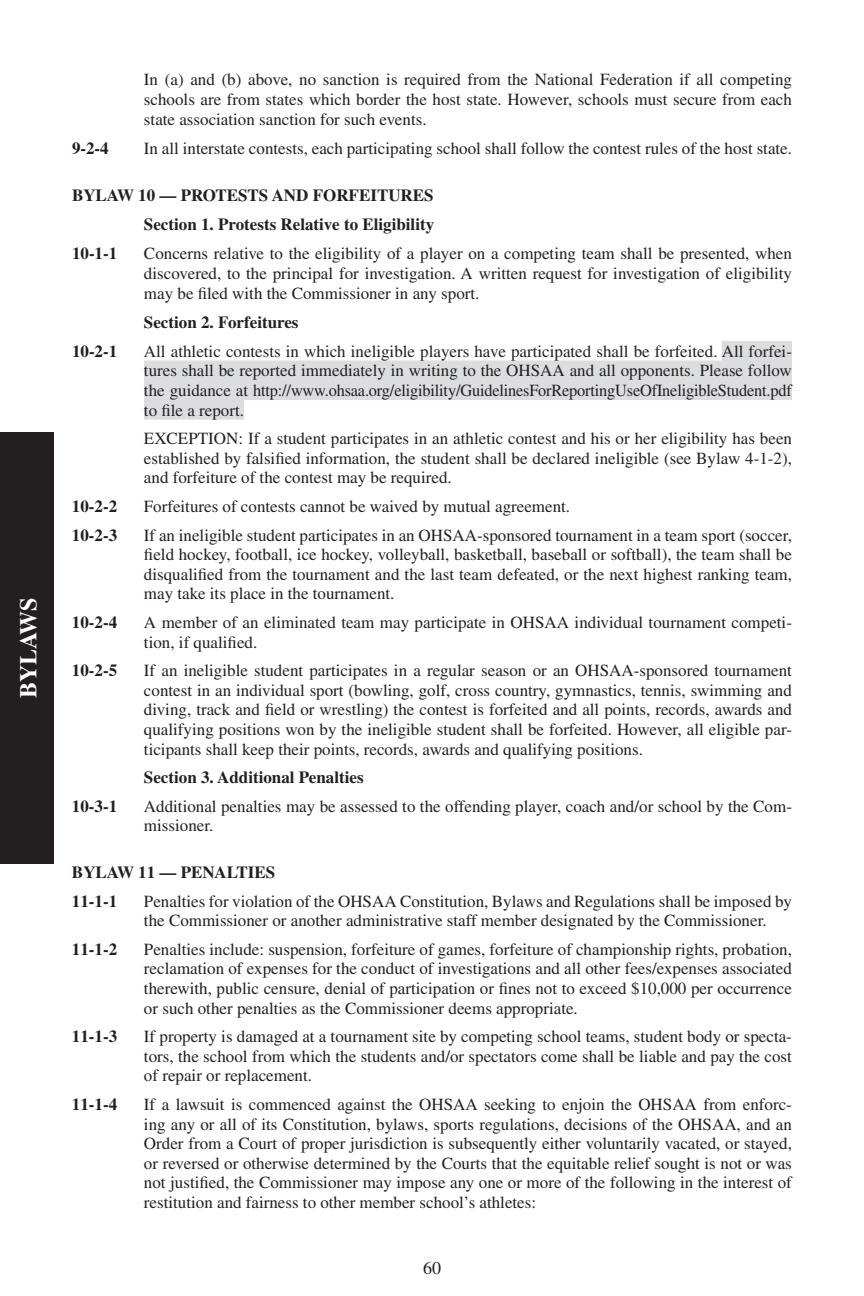
<style>
.page{position:relative;width:864px;height:1296px;background:#fff}
.page>*{position:absolute;margin:0;border:0;box-sizing:border-box;transform-origin:0 0}
.t1{font:700 24px "Times";color:#fff}
.t2{font:18px "Times";color:#231f20}
.t3{font:17px/19.6px "Times";color:#231f20;text-align:justify}
.t4{font:700 17px/28.6px "Times";color:#231f20}
</style>
<div class="page">
<div style="left:0;top:432px;width:54px;height:432px;background:#231f20"></div>
<div style="left:722px;top:341px;width:70px;height:20px;background:#dcdddf"></div>
<div style="left:144px;top:360px;width:648px;height:20px;background:#dcdddf"></div>
<div style="left:144px;top:380px;width:648px;height:20px;background:#dcdddf"></div>
<div style="left:144px;top:400px;width:100px;height:20px;background:#dcdddf"></div>
<h1 class="t1" style="left:14px;top:698px;width:102px;rotate:-90deg">BYLAWS</h1>
<p class="t3" style="left:144px;top:70px;width:650px">In (a) and (b) above, no sanction is required from the National Federation if all competing schools are from states which border the host state. However, schools must secure from each state association sanction for such events.</p>
<p class="t4" style="left:72px;top:134px;width:38px">9-2-4</p>
<p class="t3" style="left:144px;top:139px;width:650px">In all interstate contests, each participating school shall follow the contest rules of the host state.</p>
<p class="t4" style="left:72px;top:181px;width:363px">BYLAW 10 — PROTESTS AND FORFEITURES</p>
<p class="t4" style="left:144px;top:210px;width:292px">Section 1. Protests Relative to Eligibility</p>
<p class="t4" style="left:72px;top:239px;width:47px">10-1-1</p>
<p class="t3" style="left:144px;top:244px;width:650px">Concerns relative to the eligibility of a player on a competing team shall be presented, when discovered, to the principal for investigation. A written request for investigation of eligibility may be filed with the Commissioner in any sport.</p>
<p class="t4" style="left:144px;top:308px;width:156px">Section 2. Forfeitures</p>
<p class="t4" style="left:72px;top:336px;width:47px">10-2-1</p>
<p class="t3" style="left:144px;top:341px;width:650px">All athletic contests in which ineligible players have participated shall be forfeited. All forfei&shy;tures shall be reported immediately in writing to the OHSAA and all opponents. Please follow the guidance at http://www.ohsaa.org/eligibility/GuidelinesForReportingUseOfIneligibleStudent.pdf to file a report.</p>
<p class="t3" style="left:144px;top:429px;width:650px">EXCEPTION: If a student participates in an athletic contest and his or her eligibility has been established by falsified information, the student shall be declared ineligible (see Bylaw 4-1-2), and forfeiture of the contest may be required.</p>
<p class="t4" style="left:72px;top:492px;width:47px">10-2-2</p>
<p class="t3" style="left:144px;top:497px;width:428px">Forfeitures of contests cannot be waived by mutual agreement.</p>
<p class="t4" style="left:72px;top:520px;width:47px">10-2-3</p>
<p class="t3" style="left:144px;top:525px;width:650px">If an ineligible student participates in an OHSAA-sponsored tournament in a team sport (soccer, field hockey, football, ice hockey, volleyball, basketball, baseball or softball), the team shall be disqualified from the tournament and the last team defeated, or the next highest ranking team, may take its place in the tournament.</p>
<p class="t4" style="left:72px;top:608px;width:47px">10-2-4</p>
<p class="t3" style="left:144px;top:612px;width:650px">A member of an eliminated team may participate in OHSAA individual tournament competi&shy;tion, if qualified.</p>
<p class="t4" style="left:72px;top:656px;width:47px">10-2-5</p>
<p class="t3" style="left:144px;top:661px;width:650px">If an ineligible student participates in a regular season or an OHSAA-sponsored tournament contest in an individual sport (bowling, golf, cross country, gymnastics, tennis, swimming and diving, track and field or wrestling) the contest is forfeited and all points, records, awards and qualifying positions won by the ineligible student shall be forfeited. However, all eligible par&shy;ticipants shall keep their points, records, awards and qualifying positions.</p>
<p class="t4" style="left:144px;top:763px;width:221px">Section 3. Additional Penalties</p>
<p class="t4" style="left:72px;top:791px;width:47px">10-3-1</p>
<p class="t3" style="left:144px;top:796px;width:650px">Additional penalties may be assessed to the offending player, coach and/or school by the Com&shy;missioner.</p>
<p class="t4" style="left:72px;top:858px;width:205px">BYLAW 11 — PENALTIES<br>11-1-1</p>
<p class="t3" style="left:144px;top:891px;width:650px">Penalties for violation of the OHSAA Constitution, Bylaws and Regulations shall be imposed by the Commissioner or another administrative staff member designated by the Commissioner.</p>
<p class="t4" style="left:72px;top:934px;width:47px">11-1-2</p>
<p class="t3" style="left:144px;top:939px;width:650px">Penalties include: suspension, forfeiture of games, forfeiture of championship rights, probation, reclamation of expenses for the conduct of investigations and all other fees/expenses associated therewith, public censure, denial of participation or fines not to exceed $10,000 per occurrence or such other penalties as the Commissioner deems appropriate.</p>
<p class="t4" style="left:72px;top:1022px;width:47px">11-1-3</p>
<p class="t3" style="left:144px;top:1027px;width:649px">If property is damaged at a tournament site by competing school teams, student body or specta&shy;tors, the school from which the students and/or spectators come shall be liable and pay the cost of repair or replacement.</p>
<p class="t4" style="left:72px;top:1090px;width:47px">11-1-4</p>
<p class="t3" style="left:144px;top:1094px;width:649px">If a lawsuit is commenced against the OHSAA seeking to enjoin the OHSAA from enforc&shy;ing any or all of its Constitution, bylaws, sports regulations, decisions of the OHSAA, and an Order from a Court of proper jurisdiction is subsequently either voluntarily vacated, or stayed, or reversed or otherwise determined by the Courts that the equitable relief sought is not or was not justified, the Commissioner may impose any one or more of the following in the interest of restitution and fairness to other member school’s athletes:</p>
<p class="t2" style="left:423px;top:1258px;width:19px">60</p>
</div>
